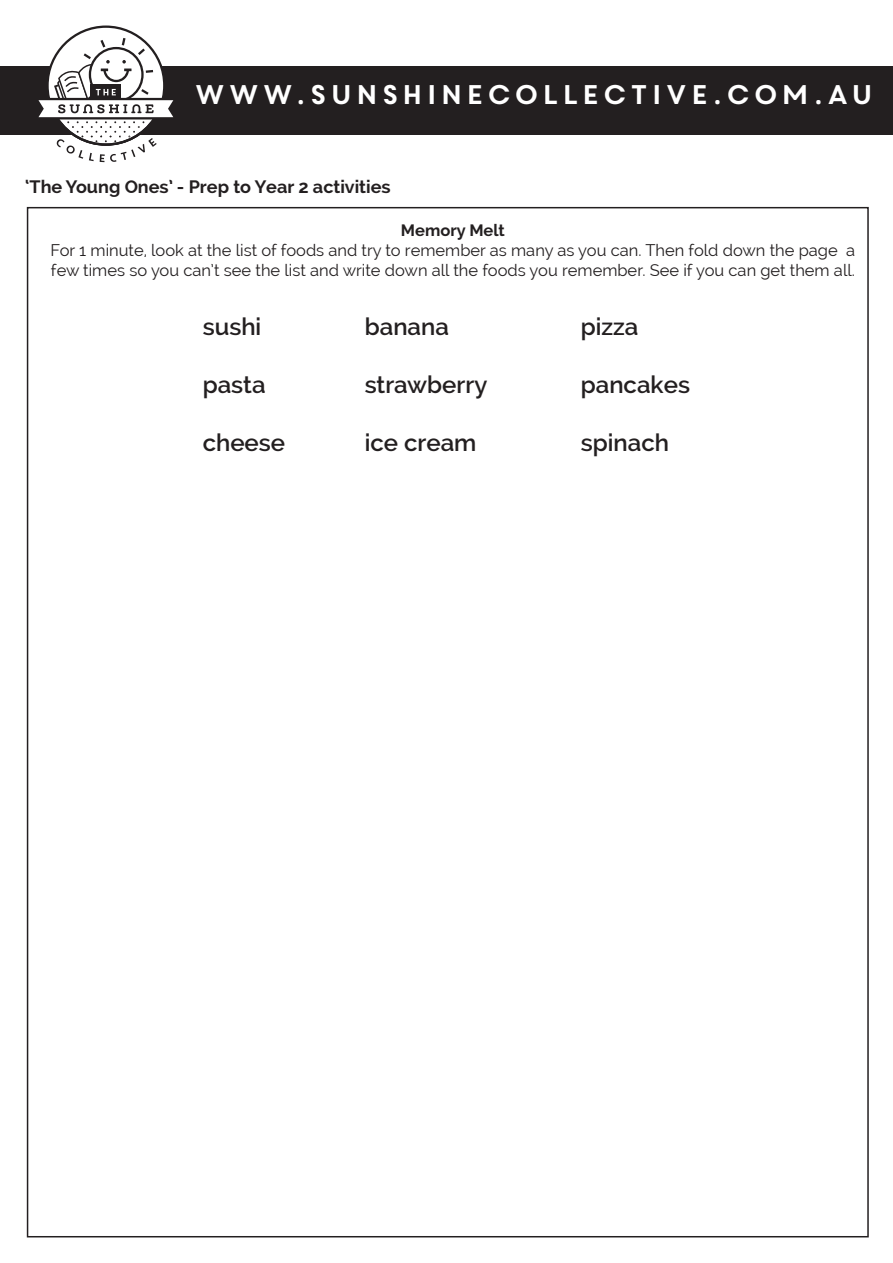
<style>
.page{position:relative;width:893px;height:1263px;background:#fff}
.page>*{position:absolute;margin:0;border:0;box-sizing:border-box;transform-origin:0 0}
.t1{font:27px "Core Circus";color:#fff}
.t2{font:600 24px "Raleway";color:#231f20}
.t3{font:700 18px "Raleway";color:#231f20}
.t4{font:16.5px/19.8px "Raleway";color:#231f20}
.t5{font:700 16.5px "Raleway";color:#231f20}
</style>
<div class="page">
<div style="left:0;top:66px;width:892px;height:68px;background:#231f20"></div>
<svg style="left:34px;top:26px;width:143px;height:136px"></svg>
<h1 class="t1" style="left:193px;top:77px;width:684px">WWW.SUNSHINECOLLECTIVE.COM.AU</h1>
<p class="t3" style="left:25px;top:176px;width:367px">‘The Young Ones’ - Prep to Year 2 activities</p>
<p class="t5" style="left:401px;top:221px;width:105px">Memory Melt</p>
<p class="t4" style="left:51px;top:240px;width:806px">For 1 minute, look at the list of foods and try to remember as many as you can. Then fold down the page a few times so you can’t see the list and write down all the foods you remember. See if you can get them all.</p>
<h2 class="t2" style="left:203px;top:313px;width:60px">sushi</h2>
<h2 class="t2" style="left:365px;top:313px;width:86px">banana</h2>
<h2 class="t2" style="left:581px;top:313px;width:59px">pizza</h2>
<h2 class="t2" style="left:203px;top:371px;width:64px">pasta</h2>
<h2 class="t2" style="left:365px;top:371px;width:124px">strawberry</h2>
<h2 class="t2" style="left:581px;top:371px;width:111px">pancakes</h2>
<h2 class="t2" style="left:203px;top:428px;width:84px">cheese</h2>
<h2 class="t2" style="left:365px;top:428px;width:113px">ice cream</h2>
<h2 class="t2" style="left:581px;top:428px;width:90px">spinach</h2>
</div>
